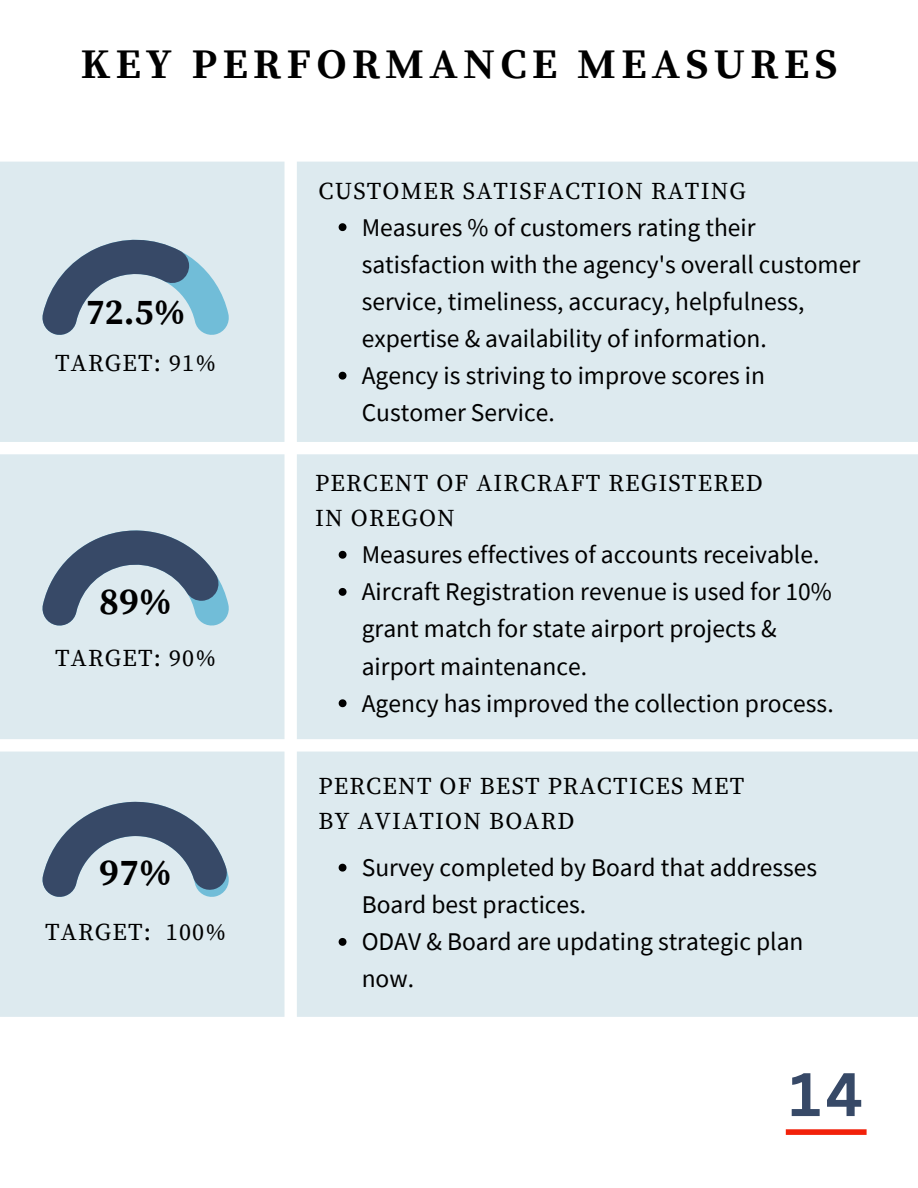
<style>
.page{position:relative;width:918px;height:1188px;background:#fff}
.page>*{position:absolute;margin:0;border:0;box-sizing:border-box;transform-origin:0 0}
.t1{font:700 60px "Canva Sans";color:#374967}
.t2{font:700 42px "Source Serif Pro";letter-spacing:.13em;color:#000}
.t3{font:700 37.5px "Source Serif Pro";color:#000}
.t4{font:700 36px "Source Serif Pro";color:#000}
.t5{font:25.5px/37.2px "Source Sans Pro";color:#000}
.t6{font:24px/34.8px "Source Serif Pro";letter-spacing:.05em;color:#000}
</style>
<div class="page">
<div style="left:786px;top:1129px;width:81px;height:6px;background:#f2210a"></div>
<div style="left:0;top:162px;width:918px;height:855px;background:#ddeaef"></div>
<svg style="left:42px;top:240px;width:187px;height:95px;background:#98afbf"></svg>
<svg style="left:42px;top:531px;width:187px;height:95px;background:#93a6b6"></svg>
<svg style="left:42px;top:802px;width:187px;height:95px;background:#91a1b2"></svg>
<svg style="left:339px;top:223px;width:7px;height:8px"></svg>
<svg style="left:339px;top:372px;width:7px;height:8px"></svg>
<svg style="left:339px;top:864px;width:7px;height:8px"></svg>
<svg style="left:339px;top:938px;width:7px;height:8px"></svg>
<svg style="left:339px;top:551px;width:8px;height:8px"></svg>
<svg style="left:339px;top:588px;width:8px;height:8px"></svg>
<svg style="left:339px;top:699px;width:8px;height:8px"></svg>
<h1 class="t2" style="left:81px;top:39px;width:758px">KEY PERFORMANCE MEASURES</h1>
<h3 class="t4" style="left:86px;top:290px;width:101px">72.5%</h3>
<p class="t6" style="left:55px;top:347px;width:162px">TARGET: 91%</p>
<h3 class="t3" style="left:99px;top:579px;width:74px">89%</h3>
<p class="t6" style="left:55px;top:642px;width:162px">TARGET: 90%</p>
<h3 class="t3" style="left:99px;top:851px;width:74px">97%</h3>
<p class="t6" style="left:45px;top:916px;width:182px">TARGET: 100%</p>
<p class="t6" style="left:318px;top:174px;width:429px">CUSTOMER SATISFACTION RATING</p>
<h2 class="t5" style="left:362px;top:208px;width:500px">Measures % of customers rating their satisfaction with the agency's overall customer service, timeliness, accuracy, helpfulness, expertise &amp; availability of information.</h2>
<h2 class="t5" style="left:362px;top:356px;width:405px">Agency is striving to improve scores in<br>Customer Service.</h2>
<h2 class="t6" style="left:315px;top:466px;width:449px">PERCENT OF AIRCRAFT REGISTERED<br>IN OREGON</h2>
<p class="t5" style="left:362px;top:536px;width:459px">Measures effectives of accounts receivable.</p>
<h2 class="t5" style="left:362px;top:573px;width:472px">Aircraft Registration revenue is used for 10% grant match for state airport projects &amp; airport maintenance.</h2>
<p class="t5" style="left:362px;top:684px;width:473px">Agency has improved the collection process.</p>
<p class="t6" style="left:318px;top:770px;width:428px">PERCENT OF BEST PRACTICES MET<br>BY AVIATION BOARD</p>
<h2 class="t5" style="left:362px;top:848px;width:457px">Survey completed by Board that addresses<br>Board best practices.</h2>
<p class="t5" style="left:362px;top:923px;width:443px">ODAV &amp; Board are updating strategic plan now.</p>
<h2 class="t1" style="left:789px;top:1052px;width:75px">14</h2>
</div>
